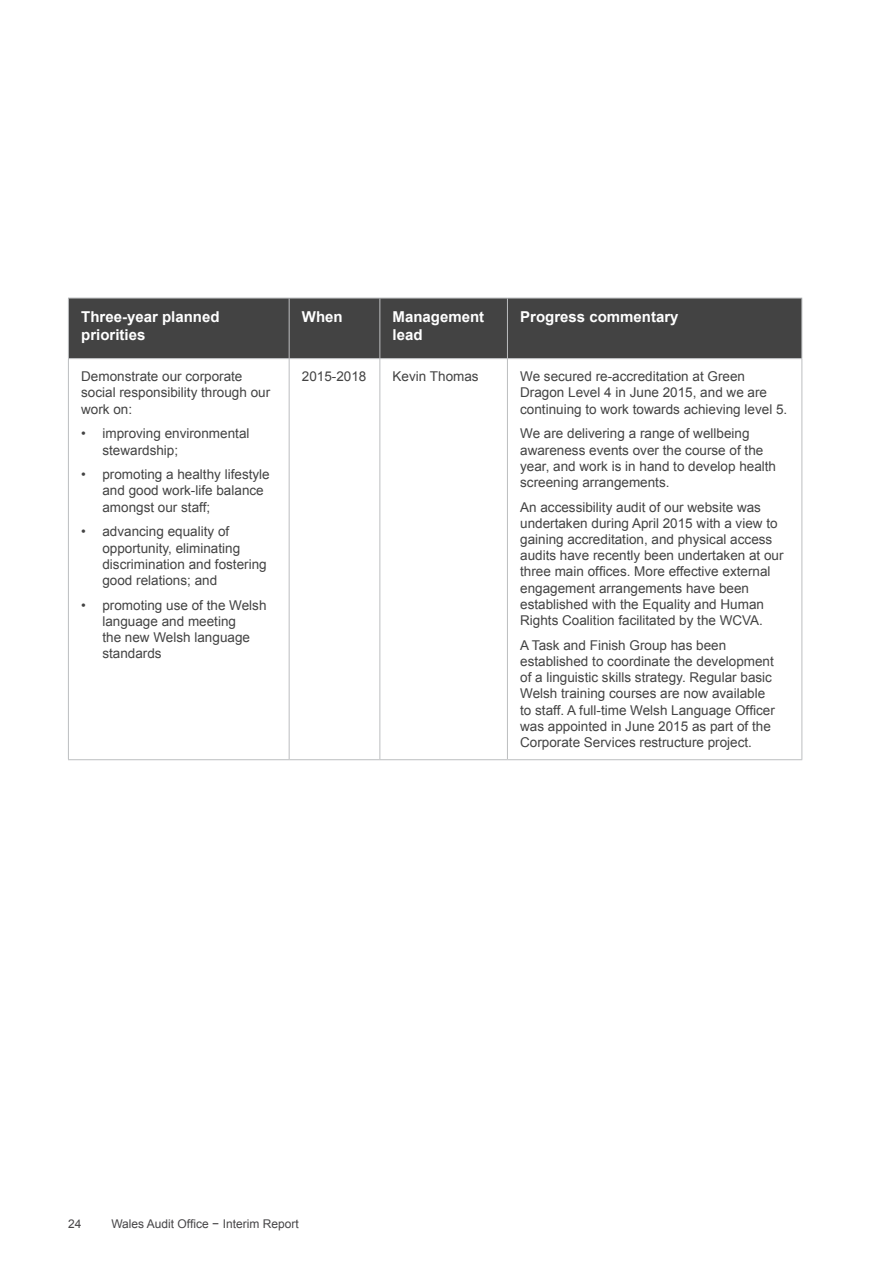
<style>
.page{position:relative;width:893px;height:1263px;background:#fff}
.page>*{position:absolute;margin:0;border:0;box-sizing:border-box;transform-origin:0 0}
.Table_header_text{font:700 15px/18px "Arial";color:#fff}
.Table_text{font:13.5px/16.2px "Arial";color:#434343}
.t1{font:12px "Arial";color:#464547}
</style>
<div class="page">
<div style="left:69px;top:299px;width:732px;height:59px;background:#434343"></div>
<hr style="left:68px;top:358px;width:221px;height:1px;background:#bcbec0">
<hr style="left:68px;top:359px;width:1px;height:400px;background:#bcbec0">
<hr style="left:289px;top:358px;width:91px;height:1px;background:#bcbec0">
<hr style="left:289px;top:359px;width:1px;height:400px;background:#bcbec0">
<hr style="left:380px;top:358px;width:127px;height:1px;background:#bcbec0">
<hr style="left:379px;top:359px;width:1px;height:400px;background:#bcbec0">
<hr style="left:507px;top:358px;width:295px;height:1px;background:#bcbec0">
<hr style="left:507px;top:359px;width:1px;height:400px;background:#bcbec0">
<hr style="left:801px;top:359px;width:1px;height:400px;background:#bcbec0">
<hr style="left:68px;top:759px;width:221px;height:1px;background:#bcbec0">
<hr style="left:289px;top:759px;width:91px;height:1px;background:#bcbec0">
<hr style="left:380px;top:759px;width:127px;height:1px;background:#bcbec0">
<hr style="left:507px;top:759px;width:295px;height:1px;background:#bcbec0">
<hr style="left:68px;top:298px;width:221px;height:1px;background:#bcbec0">
<hr style="left:68px;top:298px;width:1px;height:60px;background:#bcbec0">
<hr style="left:289px;top:298px;width:91px;height:1px;background:#bcbec0">
<hr style="left:289px;top:298px;width:1px;height:60px;background:#bcbec0">
<hr style="left:380px;top:298px;width:127px;height:1px;background:#bcbec0">
<hr style="left:379px;top:298px;width:1px;height:60px;background:#bcbec0">
<hr style="left:507px;top:298px;width:295px;height:1px;background:#bcbec0">
<hr style="left:507px;top:298px;width:1px;height:60px;background:#bcbec0">
<hr style="left:801px;top:298px;width:1px;height:60px;background:#bcbec0">
<p class="Table_header_text" style="left:81px;top:308px;width:140px">Three-year planned priorities</p>
<p class="Table_header_text" style="left:302px;top:308px;width:42px">When</p>
<p class="Table_header_text" style="left:393px;top:308px;width:93px">Management lead</p>
<p class="Table_header_text" style="left:520px;top:308px;width:160px">Progress commentary</p>
<p class="Table_text" style="left:81px;top:368px;width:191px">Demonstrate our corporate social responsibility through our work on:</p>
<p class="Table_text" style="left:102px;top:426px;width:149px;text-indent:-21px">• improving environmental stewardship;</p>
<p class="Table_text" style="left:102px;top:466px;width:169px;text-indent:-21px">• promoting a healthy lifestyle and good work-life balance amongst our staff;</p>
<p class="Table_text" style="left:102px;top:524px;width:166px;text-indent:-21px">• advancing equality of opportunity, eliminating discrimination and fostering good relations; and</p>
<p class="Table_text" style="left:102px;top:597px;width:166px;text-indent:-21px">• promoting use of the Welsh language and meeting<br>the new Welsh language standards</p>
<p class="Table_text" style="left:302px;top:368px;width:66px">2015-2018</p>
<p class="Table_text" style="left:393px;top:368px;width:88px">Kevin Thomas</p>
<p class="Table_text" style="left:520px;top:368px;width:269px">We secured re-accreditation at Green<br>Dragon Level 4 in June 2015, and we are continuing to work towards achieving level 5.</p>
<p class="Table_text" style="left:520px;top:426px;width:257px">We are delivering a range of wellbeing awareness events over the course of the year, and work is in hand to develop health screening arrangements.</p>
<p class="Table_text" style="left:520px;top:499px;width:265px">An accessibility audit of our website was undertaken during April 2015 with a view to gaining accreditation, and physical access audits have recently been undertaken at our three main offices. More effective external engagement arrangements have been established with the Equality and Human Rights Coalition facilitated by the WCVA.</p>
<p class="Table_text" style="left:520px;top:637px;width:256px">A Task and Finish Group has been established to coordinate the development of a linguistic skills strategy. Regular basic Welsh training courses are now available to staff. A full-time Welsh Language Officer was appointed in June 2015 as part of the Corporate Services restructure project.</p>
<p class="t1" style="left:68px;top:1216px;width:15px">24</p>
<p class="t1" style="left:111px;top:1216px;width:189px">Wales Audit Office − Interim Report</p>
</div>
